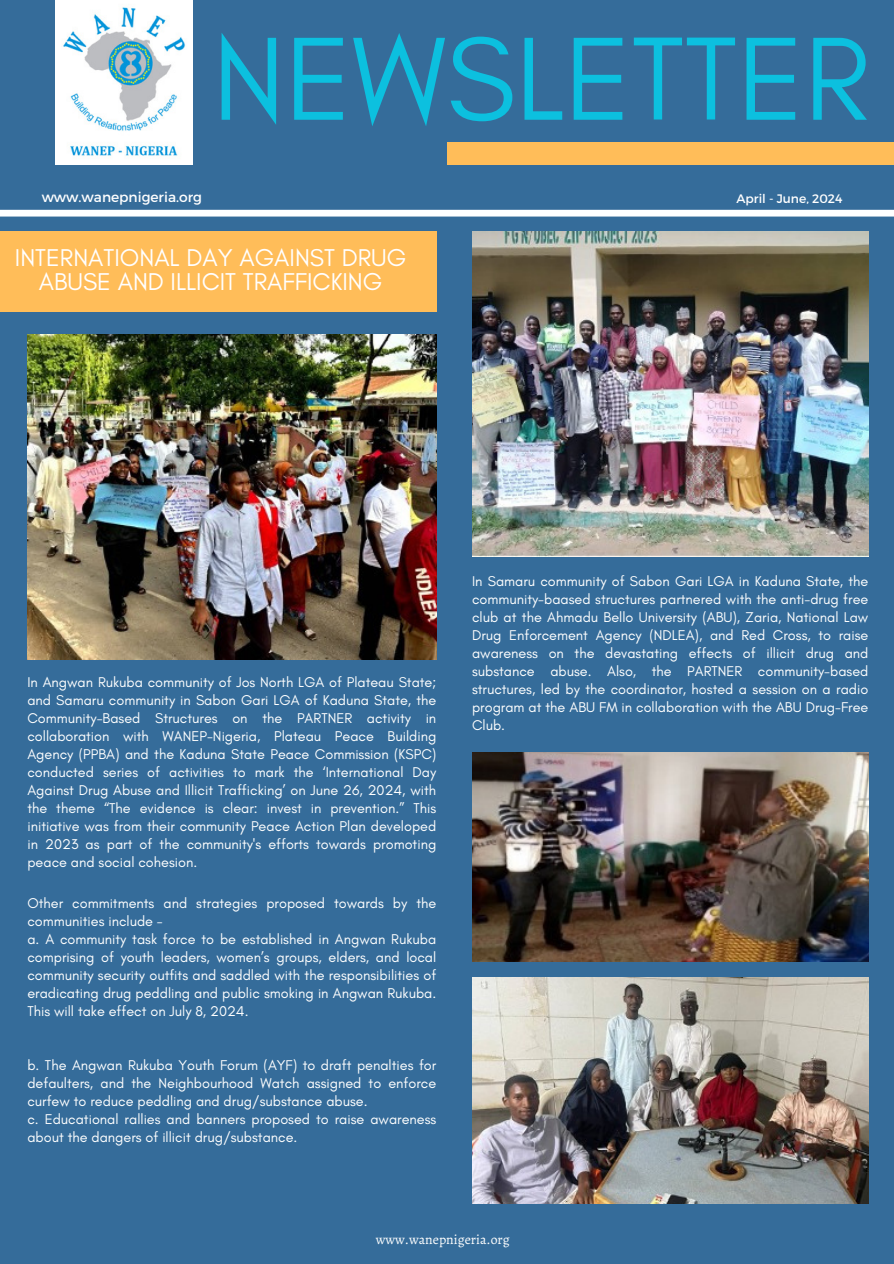
<style>
.page{position:relative;width:894px;height:1264px;background:#fff}
.page>*{position:absolute;margin:0;border:0;box-sizing:border-box;transform-origin:0 0}
.t1{font:120.45px "Glacial Indifference";color:#0cc0df}
.t2{font:24.75px/23.2px "Glacial Indifference";color:#fff;text-align:center}
.t3{font:14.4px/18px "Glacial Indifference";color:#fff}
.t4{font:13.8px "Alegreya";color:#fff}
.t5{font:13.8px "Montserrat";color:#fff}
.t6{font:12.3px "Montserrat";color:#fff}
</style>
<div class="page">
<div style="left:0;top:0;width:893px;height:1263px;background:#356c9a"></div>
<img style="left:55px;top:0;width:138px;height:164px">
<div style="left:0;top:210px;width:893px;height:6px;background:#fff"></div>
<div style="left:446px;top:141px;width:447px;height:23px;background:#ffbd59"></div>
<div style="left:0;top:231px;width:436px;height:80px;background:#ffbd59"></div>
<img style="left:27px;top:334px;width:409px;height:325px">
<img style="left:472px;top:231px;width:396px;height:325px">
<img style="left:472px;top:752px;width:396px;height:209px">
<img style="left:472px;top:977px;width:396px;height:225px">
<h3 class="t1" style="left:212px;top:5px;width:658px">NEWSLETTER</h3>
<h3 class="t5" style="left:42px;top:188px;width:162px">www.wanepnigeria.org</h3>
<h3 class="t6" style="left:736px;top:190px;width:107px">April - June, 2024</h3>
<p class="t2" style="left:15px;top:246px;width:393px">INTERNATIONAL DAY AGAINST DRUG<br>ABUSE AND ILLICIT TRAFFICKING</p>
<h3 class="t3" style="left:27px;top:672px;width:410px;text-align:justify">In Angwan Rukuba community of Jos North LGA of Plateau State; and Samaru community in Sabon Gari LGA of Kaduna State, the Community-Based Structures on the PARTNER activity in collaboration with WANEP-Nigeria, Plateau Peace Building Agency (PPBA) and the Kaduna State Peace Commission (KSPC) conducted series of activities to mark the ‘International Day Against Drug Abuse and Illicit Trafficking’ on June 26, 2024, with the theme “The evidence is clear: invest in prevention.” This initiative was from their community Peace Action Plan developed in 2023 as part of the community's efforts towards promoting peace and social cohesion.</h3>
<p class="t3" style="left:27px;top:894px;width:410px">Other commitments and strategies proposed towards by the communities include -<br>a. A community task force to be established in Angwan Rukuba comprising of youth leaders, women’s groups, elders, and local community security outfits and saddled with the responsibilities of eradicating drug peddling and public smoking in Angwan Rukuba.<br>This will take effect on July 8, 2024.</p>
<h3 class="t3" style="left:27px;top:1056px;width:410px">b. The Angwan Rukuba Youth Forum (AYF) to draft penalties for defaulters, and the Neighbourhood Watch assigned to enforce curfew to reduce peddling and drug/substance abuse.<br>c. Educational rallies and banners proposed to raise awareness about the dangers of illicit drug/substance.</h3>
<p class="t3" style="left:472px;top:572px;width:398px;text-align:justify">In Samaru community of Sabon Gari LGA in Kaduna State, the community-baased structures partnered with the anti-drug free club at the Ahmadu Bello University (ABU), Zaria, National Law Drug Enforcement Agency (NDLEA), and Red Cross, to raise awareness on the devastating effects of illicit drug and substance abuse. Also, the PARTNER community-based structures, led by the coordinator, hosted a session on a radio program at the ABU FM in collaboration with the ABU Drug-Free Club.</p>
<p class="t4" style="left:375px;top:1229px;width:135px">www.wanepnigeria.org</p>
</div>
